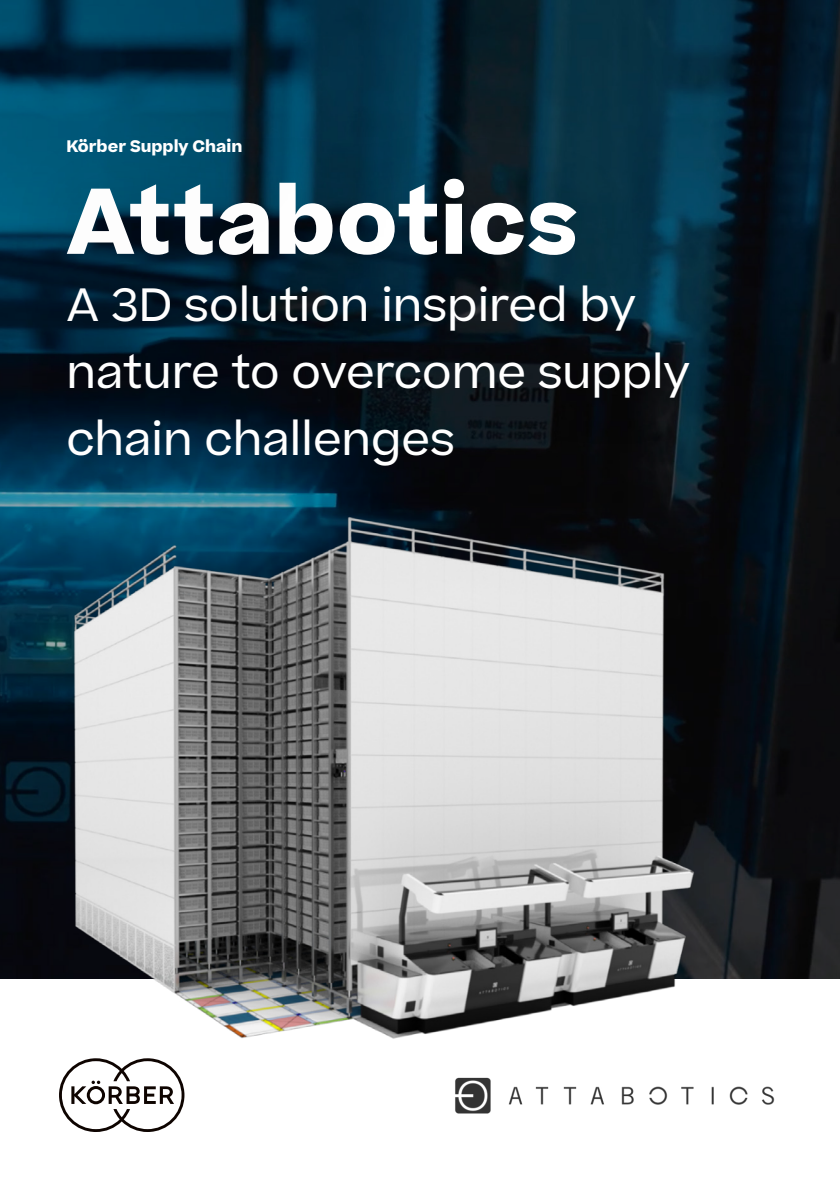
<style>
.page{position:relative;width:840px;height:1191px;background:#fff}
.page>*{position:absolute;margin:0;border:0;box-sizing:border-box;transform-origin:0 0}
.t1{font:700 89.4px "Koerber";color:#fff}
.t2{font:44.6px/67px "Koerber";color:#fff}
.t3{font:700 16px "Koerber";color:#fff}
</style>
<div class="page">
<img style="left:0;top:0;width:839px;height:978px">
<div style="left:3px;top:114px;width:746px;height:415px;background:#000;opacity:.25"></div>
<svg style="left:0;top:0;width:407px;height:384px;background:#012d42"></svg>
<img style="left:3px;top:474px;width:760px;height:565px">
<img style="left:455px;top:1077px;width:320px;height:37px">
<svg style="left:59px;top:1058px;width:125px;height:74px"></svg>
<p class="t3" style="left:66px;top:135px;width:177px">Körber Supply Chain</p>
<h1 class="t1" style="left:66px;top:160px;width:513px">Attabotics</h1>
<p class="t2" style="left:66px;top:271px;width:625px">A 3D solution inspired by nature to overcome supply chain challenges</p>
</div>
